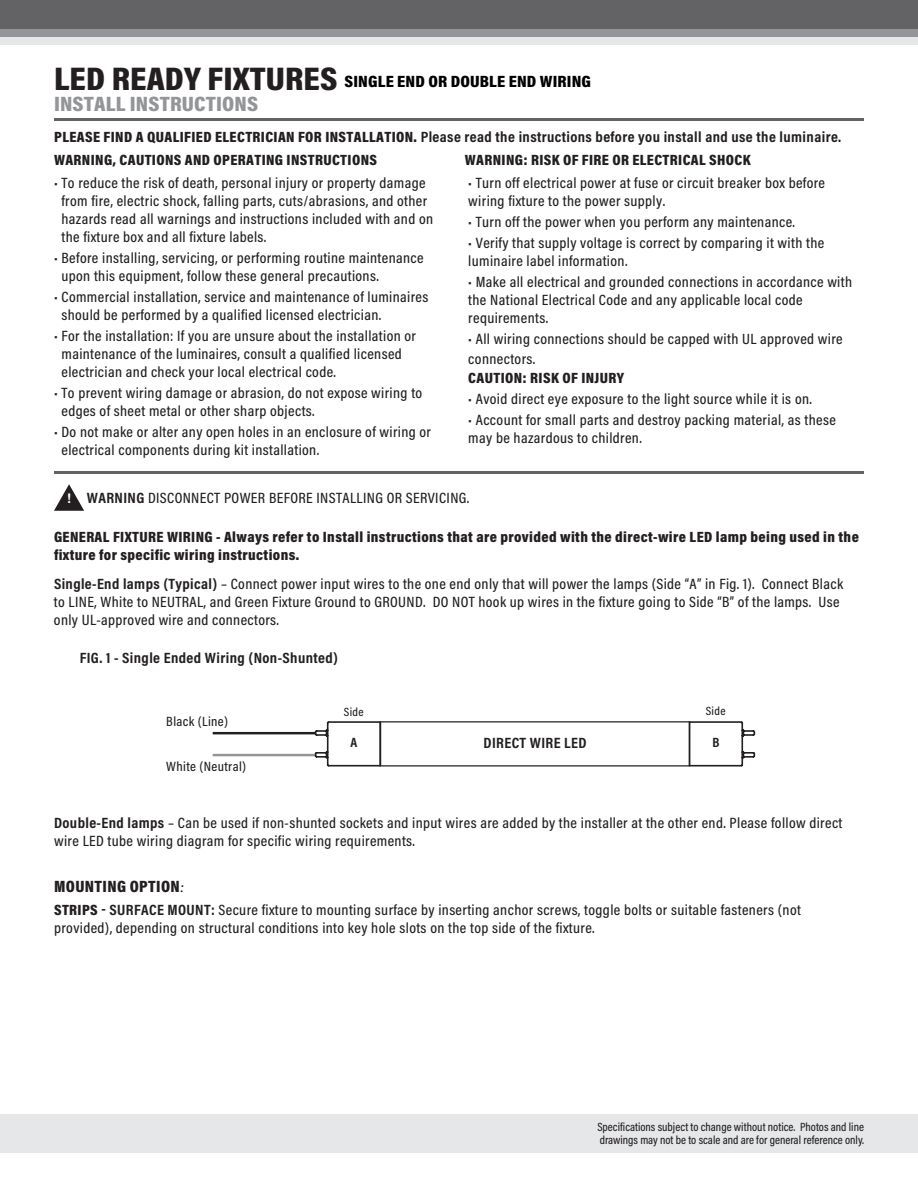
<style>
.page{position:relative;width:918px;height:1188px;background:#fff}
.page>*{position:absolute;margin:0;border:0;box-sizing:border-box;transform-origin:0 0}
.t1{font:900 33px "Acumin Pro Cond";letter-spacing:.005em;color:#231f20;scale:1.1 1}
.t2{font:900 21px "Acumin Pro Cond";letter-spacing:.005em;color:#939598;scale:1.1 1}
.t3{font:900 16.5px "Acumin Pro Cond";letter-spacing:.01em;color:#000;scale:1.1 1}
.t4{font:900 16.5px "Acumin Pro Cond";letter-spacing:.02em;color:#231f20;scale:1.05 1}
.t5{font:500 15px/18px "Acumin Pro Cond";letter-spacing:.025em;color:#231f20;scale:1.05 1}
.t6{font:900 15px/18px "Acumin Pro Cond";letter-spacing:.025em;color:#231f20;scale:1.05 1}
.t7{font:700 15px "Acumin Pro Cond";letter-spacing:.025em;color:#231f20;scale:1.05 1}
.t8{font:500 13.5px "Acumin Pro Cond";letter-spacing:.025em;color:#231f20;scale:1.05 1}
.t9{font:700 13.5px "Acumin Pro Cond";color:#231f20;scale:1.05 1}
.t10{font:500 12px/13.5px "Acumin Pro Cond";color:#231f20}
.t11{font:500 12px "Acumin Pro Cond";color:#231f20;scale:1.05 1}
.s1{font-weight:700}
.s2{font-weight:400}
.s3{font-weight:900}
.s4{font-family:"Helvetica";font-weight:700;font-size:13.2px;color:#fff}
.s5{font-family:"Minion Pro";font-weight:400;font-style:italic}
</style>
<div class="page">
<div style="left:0;top:27px;width:918px;height:18px;background:#e6e7e9"></div>
<div style="left:0;top:20px;width:918px;height:17px;background:#939598"></div>
<div style="left:0;top:0;width:918px;height:28px;background:#636366"></div>
<hr style="left:54px;top:118px;width:810px;height:3px;background:#636366">
<div style="left:0;top:1114px;width:918px;height:39px;background:#e6e7e9"></div>
<svg style="left:54px;top:484px;width:30px;height:27px"></svg>
<hr style="left:54px;top:471px;width:810px;height:3px;background:#636366">
<hr style="left:213px;top:732px;width:102px;height:2px;background:#231f20">
<hr style="left:213px;top:754px;width:102px;height:2px;background:#939598">
<svg style="left:313px;top:721px;width:443px;height:46px"></svg>
<hr style="left:328px;top:765px;width:52px;height:2px;background:#231f20">
<hr style="left:328px;top:721px;width:52px;height:2px;background:#231f20">
<hr style="left:690px;top:765px;width:52px;height:2px;background:#231f20">
<hr style="left:690px;top:721px;width:52px;height:2px;background:#231f20">
<div style="left:379px;top:721px;width:311px;height:46px;border:1px solid #231f20"></div>
<h1 class="t1" style="left:54px;top:57px;width:259px">LED READY FIXTURES</h1>
<h2 class="t2" style="left:54px;top:90px;width:187px">INSTALL INSTRUCTIONS</h2>
<p class="t3" style="left:345px;top:71px;width:226px">SINGLE END OR DOUBLE END WIRING</p>
<p class="t6" style="left:54px;top:125px;width:751px;line-height:22.5px">PLEASE FIND A QUALIFIED ELECTRICIAN FOR INSTALLATION. <span class="s1">Please read the instructions before you install and use the luminaire.<br></span>WARNING, CAUTIONS AND OPERATING INSTRUCTIONS</p>
<p class="t6" style="left:465px;top:150px;width:274px">WARNING: RISK OF FIRE OR ELECTRICAL SHOCK</p>
<p class="t5" style="left:62px;top:174px;width:356px;text-indent:-8px"><span class="s2">•</span> To reduce the risk of death, personal injury or property damage from fire, electric shock, falling parts, cuts/abrasions, and other hazards read all warnings and instructions included with and on the fixture box and all fixture labels.</p>
<p class="t5" style="left:62px;top:249px;width:347px;text-indent:-8px"><span class="s2">•</span> Before installing, servicing, or performing routine maintenance upon this equipment, follow these general precautions.</p>
<p class="t5" style="left:62px;top:288px;width:351px;text-indent:-8px"><span class="s2">•</span> Commercial installation, service and maintenance of luminaires should be performed by a qualified licensed electrician.</p>
<p class="t5" style="left:62px;top:327px;width:339px;text-indent:-8px"><span class="s2">•</span> For the installation: If you are unsure about the installation or maintenance of the luminaires, consult a qualified licensed electrician and check your local electrical code.</p>
<p class="t5" style="left:62px;top:384px;width:345px;text-indent:-8px"><span class="s2">•</span> To prevent wiring damage or abrasion, do not expose wiring to edges of sheet metal or other sharp objects.</p>
<p class="t5" style="left:62px;top:423px;width:353px;text-indent:-8px"><span class="s2">•</span> Do not make or alter any open holes in an enclosure of wiring or electrical components during kit installation.</p>
<p class="t5" style="left:468px;top:174px;width:341px"><span class="s2">•</span> Turn off electrical power at fuse or circuit breaker box before wiring fixture to the power supply.</p>
<p class="t5" style="left:468px;top:213px;width:313px"><span class="s2">•</span> Turn off the power when you perform any maintenance.</p>
<p class="t5" style="left:468px;top:234px;width:341px"><span class="s2">•</span> Verify that supply voltage is correct by comparing it with the luminaire label information.</p>
<p class="t5" style="left:468px;top:273px;width:367px"><span class="s2">•</span> Make all electrical and grounded connections in accordance with the National Electrical Code and any applicable local code requirements.</p>
<p class="t5" style="left:468px;top:329px;width:358px;line-height:19.5px"><span class="s2">•</span> All wiring connections should be capped with UL approved wire connectors.<br><span class="s3">CAUTION: RISK OF INJURY</span></p>
<p class="t5" style="left:468px;top:390px;width:329px"><span class="s2">•</span> Avoid direct eye exposure to the light source while it is on.</p>
<p class="t5" style="left:468px;top:411px;width:352px"><span class="s2">•</span> Account for small parts and destroy packing material, as these may be hazardous to children.</p>
<p class="t5" style="left:67px;top:488px;width:385px"><span class="s4">!</span> <span class="s1">WARNING</span> DISCONNECT POWER BEFORE INSTALLING OR SERVICING.</p>
<p class="t6" style="left:54px;top:527px;width:768px">GENERAL FIXTURE WIRING - Always refer to Install instructions that are provided with the direct-wire LED lamp being used in the fixture for specific wiring instructions.</p>
<p class="t5" style="left:54px;top:575px;width:753px"><span class="s1">Single-End lamps (Typical)</span> – Connect power input wires to the one end only that will power the lamps (Side “A” in Fig. 1). Connect Black to LINE, White to NEUTRAL, and Green Fixture Ground to GROUND. DO NOT hook up wires in the fixture going to Side “B” of the lamps. Use only UL-approved wire and connectors.</p>
<p class="t7" style="left:80px;top:648px;width:248px">FIG. 1 - Single Ended Wiring (Non-Shunted)</p>
<p class="t8" style="left:166px;top:712px;width:60px">Black (Line)</p>
<p class="t8" style="left:166px;top:757px;width:78px">White (Neutral)</p>
<p class="t11" style="left:344px;top:704px;width:20px">Side</p>
<p class="t9" style="left:351px;top:734px;width:8px">A</p>
<p class="t7" style="left:484px;top:733px;width:100px">DIRECT WIRE LED</p>
<p class="t11" style="left:706px;top:703px;width:20px">Side</p>
<p class="t9" style="left:712px;top:734px;width:8px">B</p>
<p class="t5" style="left:54px;top:813px;width:752px"><span class="s1">Double-End lamps</span> – Can be used if non-shunted sockets and input wires are added by the installer at the other end. Please follow direct wire LED tube wiring diagram for specific wiring requirements.</p>
<p class="t4" style="left:54px;top:875px;width:125px">MOUNTING OPTION<span class="s5">:</span></p>
<p class="t5" style="left:54px;top:900px;width:713px"><span class="s3">STRIPS</span> <span class="s1">- SURFACE MOUNT:</span> Secure fixture to mounting surface by inserting anchor screws, toggle bolts or suitable fasteners (not provided), depending on structural conditions into key hole slots on the top side of the fixture.</p>
<p class="t10" style="left:597px;top:1120px;width:268px">Specifications subject to change without notice. Photos and line drawings may not be to scale and are for general reference only.</p>
</div>
